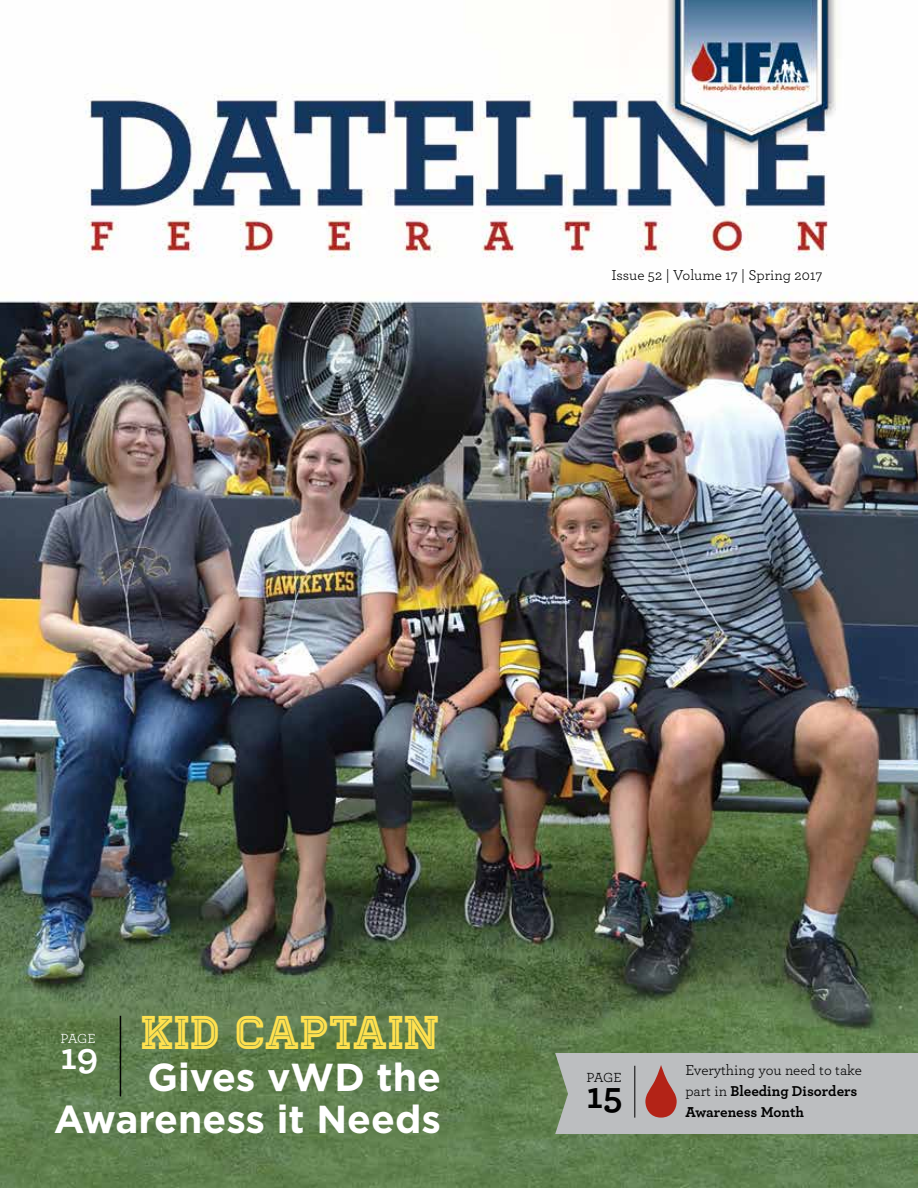
<style>
.page{position:relative;width:918px;height:1188px;background:#fff}
.page>*{position:absolute;margin:0;border:0;box-sizing:border-box;transform-origin:0 0}
.t1{font:47.25px "Homestead Inline";color:#ffe14f}
.t2{font:700 39px/42px "Gotham";color:#fff;text-align:right}
.t3{font:700 37.95px "Archer";color:#000}
.t4{font:700 15px/21px "Archer";color:#000}
.t5{font:15px "Archer";color:#000}
.t6{font:13.8px "Archer";color:#000}
.t7{font:13.8px "Archer";color:#fff}
.s1{font-weight:400}
</style>
<div class="page">
<img style="left:0;top:0;width:918px;height:1188px">
<hr style="left:120px;top:1016px;width:1px;height:80px;background:#000">
<div style="left:555px;top:1053px;width:363px;height:81px;background:#bcbec0"></div>
<p class="t5" style="left:611px;top:265px;width:212px">Issue 52 | Volume 17 | Spring 2017</p>
<h1 class="t1" style="left:61px;top:1005px;width:382px"><sub>19</sub> KID CAPTAIN</h1>
<p class="t7" style="left:61px;top:1030px;width:37px">PAGE</p>
<h2 class="t2" style="left:54px;top:1055px;width:389px">Gives vWD the<br>Awareness it Needs</h2>
<p class="t6" style="left:586px;top:1069px;width:37px">PAGE</p>
<h3 class="t3" style="left:586px;top:1072px;width:38px">15</h3>
<p class="t4" style="left:686px;top:1060px;width:178px"><span class="s1">Everything you need to take part in</span> Bleeding Disorders<br>Awareness Month</p>
</div>
